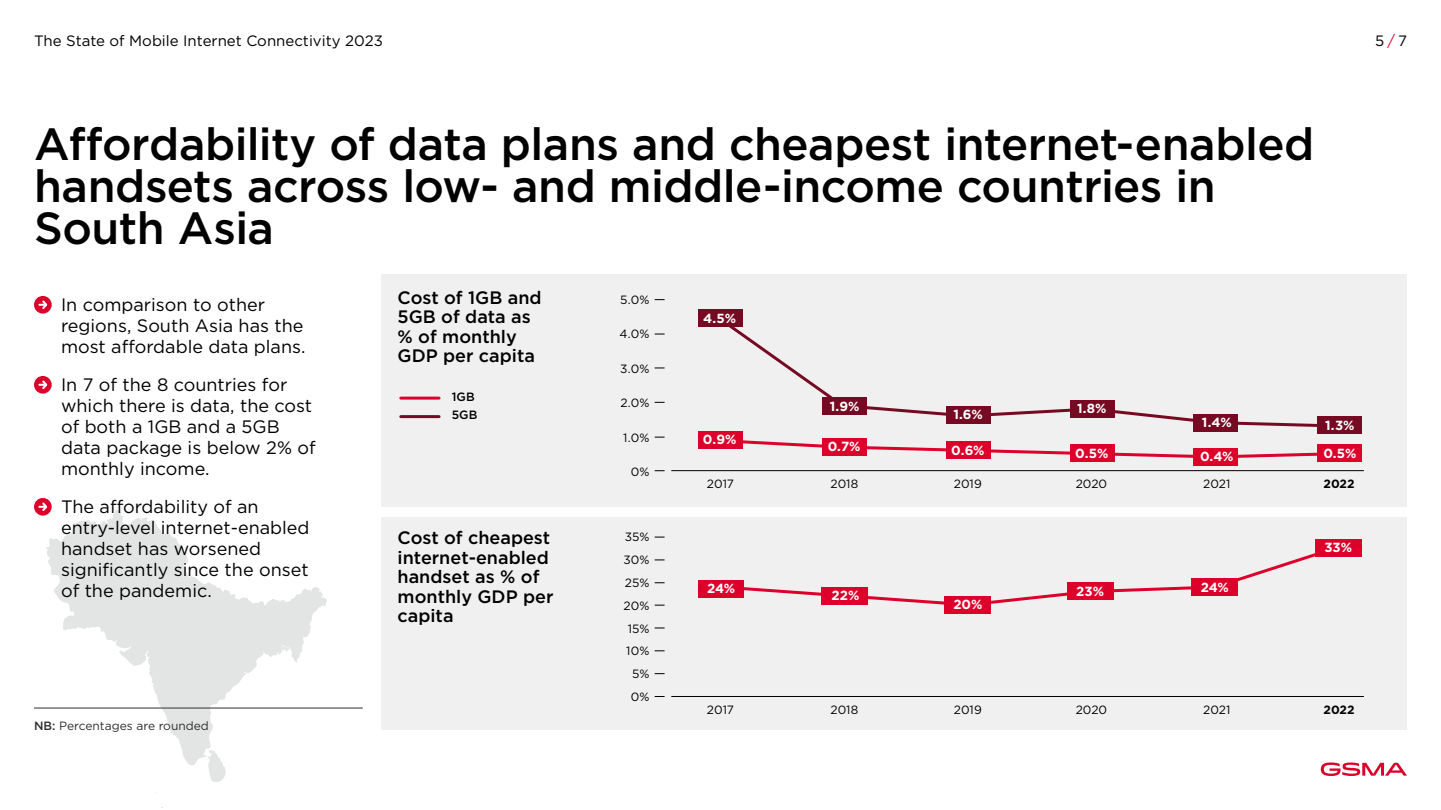
<style>
.page{position:relative;width:1441px;height:810px;background:#fff}
.page>*{position:absolute;margin:0;border:0;box-sizing:border-box;transform-origin:0 0}
.t1{font:500 45px/42px "Gotham";letter-spacing:-.01em;color:#000}
.t2{font:18px/21px "Gotham";color:#000}
.t3{font:500 18px/19.5px "Gotham";color:#000}
.t4{font:15px "Gotham";color:#000}
.t5{font:700 13.2px "Gotham";color:#fff}
.t6{font:12px "Gotham";color:#000}
.t7{font:12px "Gotham";color:#302f30}
.t8{font:700 12px "Gotham";letter-spacing:.005em;color:#000}
.t9{font:500 12px/18.8px "Gotham";letter-spacing:.01em;color:#000}
.s1{color:#dc002b}
.s2{font-weight:500}
</style>
<div class="page">
<svg style="left:1320px;top:762px;width:86px;height:14px"></svg>
<div style="left:381px;top:274px;width:1025px;height:233px;background:#f0f0f0"></div>
<div style="left:381px;top:517px;width:1025px;height:212px;background:#f0f0f0"></div>
<svg style="left:34px;top:296px;width:18px;height:18px"></svg>
<svg style="left:34px;top:376px;width:18px;height:18px"></svg>
<svg style="left:34px;top:498px;width:293px;height:284px"></svg>
<hr style="left:401px;top:397px;width:38px;height:3px;background:#dc002b">
<hr style="left:401px;top:415px;width:38px;height:3px;background:#750a22">
<hr style="left:671px;top:470px;width:692px;height:1px;background:#000">
<hr style="left:671px;top:696px;width:692px;height:1px;background:#000">
<hr style="left:34px;top:708px;width:329px;height:1px;background:#302f30">
<svg style="left:714px;top:437px;width:628px;height:23px"></svg>
<svg style="left:713px;top:313px;width:629px;height:116px"></svg>
<div style="left:698px;top:309px;width:44px;height:17px;background:#750a22"></div>
<div style="left:698px;top:431px;width:44px;height:17px;background:#dc002b"></div>
<div style="left:822px;top:438px;width:44px;height:17px;background:#dc002b"></div>
<div style="left:822px;top:397px;width:44px;height:17px;background:#750a22"></div>
<div style="left:945px;top:442px;width:45px;height:17px;background:#dc002b"></div>
<div style="left:945px;top:406px;width:45px;height:17px;background:#750a22"></div>
<div style="left:1069px;top:445px;width:44px;height:17px;background:#dc002b"></div>
<div style="left:1069px;top:400px;width:44px;height:17px;background:#750a22"></div>
<div style="left:1193px;top:449px;width:44px;height:17px;background:#dc002b"></div>
<div style="left:1193px;top:414px;width:44px;height:17px;background:#750a22"></div>
<div style="left:1317px;top:445px;width:44px;height:17px;background:#dc002b"></div>
<div style="left:1317px;top:417px;width:44px;height:17px;background:#750a22"></div>
<svg style="left:718px;top:553px;width:624px;height:52px"></svg>
<div style="left:698px;top:580px;width:45px;height:17px;background:#dc002b"></div>
<div style="left:820px;top:587px;width:47px;height:17px;background:#dc002b"></div>
<div style="left:944px;top:596px;width:47px;height:17px;background:#dc002b"></div>
<div style="left:1067px;top:583px;width:46px;height:17px;background:#dc002b"></div>
<div style="left:1191px;top:579px;width:47px;height:17px;background:#dc002b"></div>
<div style="left:1314px;top:539px;width:47px;height:17px;background:#dc002b"></div>
<p class="t4" style="left:34px;top:31px;width:350px">The State of Mobile Internet Connectivity 2023</p>
<p class="t4" style="left:1374px;top:31px;width:34px">5 <span class="s1">/</span> 7</p>
<h1 class="t1" style="left:34px;top:123px;width:1281px">Affordability of data plans and cheapest internet-enabled handsets across low- and middle-income countries in<br>South Asia</h1>
<p class="t2" style="left:61px;top:293px;width:246px">In comparison to other regions, South Asia has the most affordable data plans.</p>
<p class="t2" style="left:61px;top:373px;width:256px">In 7 of the 8 countries for which there is data, the cost of both a 1GB and a 5GB data package is below 2% of monthly income.</p>
<p class="t2" style="left:61px;top:495px;width:250px">The affordability of an entry-level internet-enabled handset has worsened significantly since the onset of the pandemic.</p>
<p class="t7" style="left:34px;top:718px;width:176px"><span class="s2">NB:</span> Percentages are rounded</p>
<p class="t3" style="left:397px;top:287px;width:145px">Cost of 1GB and<br>5GB of data as % of monthly<br>GDP per capita</p>
<p class="t9" style="left:451px;top:387px;width:27px">1GB<br>5GB</p>
<p class="t3" style="left:397px;top:528px;width:157px">Cost of cheapest internet-enabled handset as % of monthly GDP per capita</p>
<p class="t6" style="left:620px;top:292px;width:31px">5.0%</p>
<p class="t6" style="left:619px;top:326px;width:31px">4.0%</p>
<p class="t6" style="left:620px;top:361px;width:31px">3.0%</p>
<p class="t6" style="left:620px;top:395px;width:31px">2.0%</p>
<p class="t6" style="left:623px;top:430px;width:28px">1.0%</p>
<p class="t6" style="left:630px;top:464px;width:20px">0%</p>
<p class="t6" style="left:624px;top:529px;width:26px">35%</p>
<p class="t6" style="left:624px;top:575px;width:26px">25%</p>
<p class="t6" style="left:623px;top:552px;width:28px">30%</p>
<p class="t6" style="left:623px;top:598px;width:27px">20%</p>
<p class="t6" style="left:627px;top:621px;width:23px">15%</p>
<p class="t6" style="left:626px;top:643px;width:25px">10%</p>
<p class="t6" style="left:632px;top:666px;width:19px">5%</p>
<p class="t6" style="left:630px;top:689px;width:20px">0%</p>
<p class="t5" style="left:703px;top:309px;width:34px">4.5%</p>
<p class="t5" style="left:702px;top:431px;width:35px">0.9%</p>
<p class="t5" style="left:829px;top:397px;width:31px">1.9%</p>
<p class="t5" style="left:827px;top:438px;width:34px">0.7%</p>
<p class="t5" style="left:953px;top:406px;width:31px">1.6%</p>
<p class="t5" style="left:951px;top:441px;width:35px">0.6%</p>
<p class="t5" style="left:1076px;top:399px;width:31px">1.8%</p>
<p class="t5" style="left:1075px;top:444px;width:35px">0.5%</p>
<p class="t5" style="left:1201px;top:414px;width:31px">1.4%</p>
<p class="t5" style="left:1199px;top:448px;width:35px">0.4%</p>
<p class="t5" style="left:1324px;top:416px;width:31px">1.3%</p>
<p class="t5" style="left:1323px;top:444px;width:35px">0.5%</p>
<p class="t6" style="left:707px;top:476px;width:29px">2017</p>
<p class="t6" style="left:830px;top:476px;width:29px">2018</p>
<p class="t6" style="left:953px;top:476px;width:29px">2019</p>
<p class="t6" style="left:1075px;top:476px;width:33px">2020</p>
<p class="t6" style="left:1203px;top:476px;width:29px">2021</p>
<p class="t8" style="left:1323px;top:476px;width:33px">2022</p>
<p class="t5" style="left:707px;top:580px;width:30px">24%</p>
<p class="t5" style="left:831px;top:587px;width:29px">22%</p>
<p class="t5" style="left:953px;top:596px;width:31px">20%</p>
<p class="t5" style="left:1076px;top:582px;width:29px">23%</p>
<p class="t5" style="left:1200px;top:579px;width:30px">24%</p>
<p class="t5" style="left:1324px;top:539px;width:29px">33%</p>
<p class="t6" style="left:707px;top:702px;width:29px">2017</p>
<p class="t6" style="left:830px;top:702px;width:29px">2018</p>
<p class="t6" style="left:953px;top:702px;width:29px">2019</p>
<p class="t6" style="left:1075px;top:702px;width:33px">2020</p>
<p class="t6" style="left:1203px;top:702px;width:29px">2021</p>
<p class="t8" style="left:1323px;top:702px;width:33px">2022</p>
</div>
